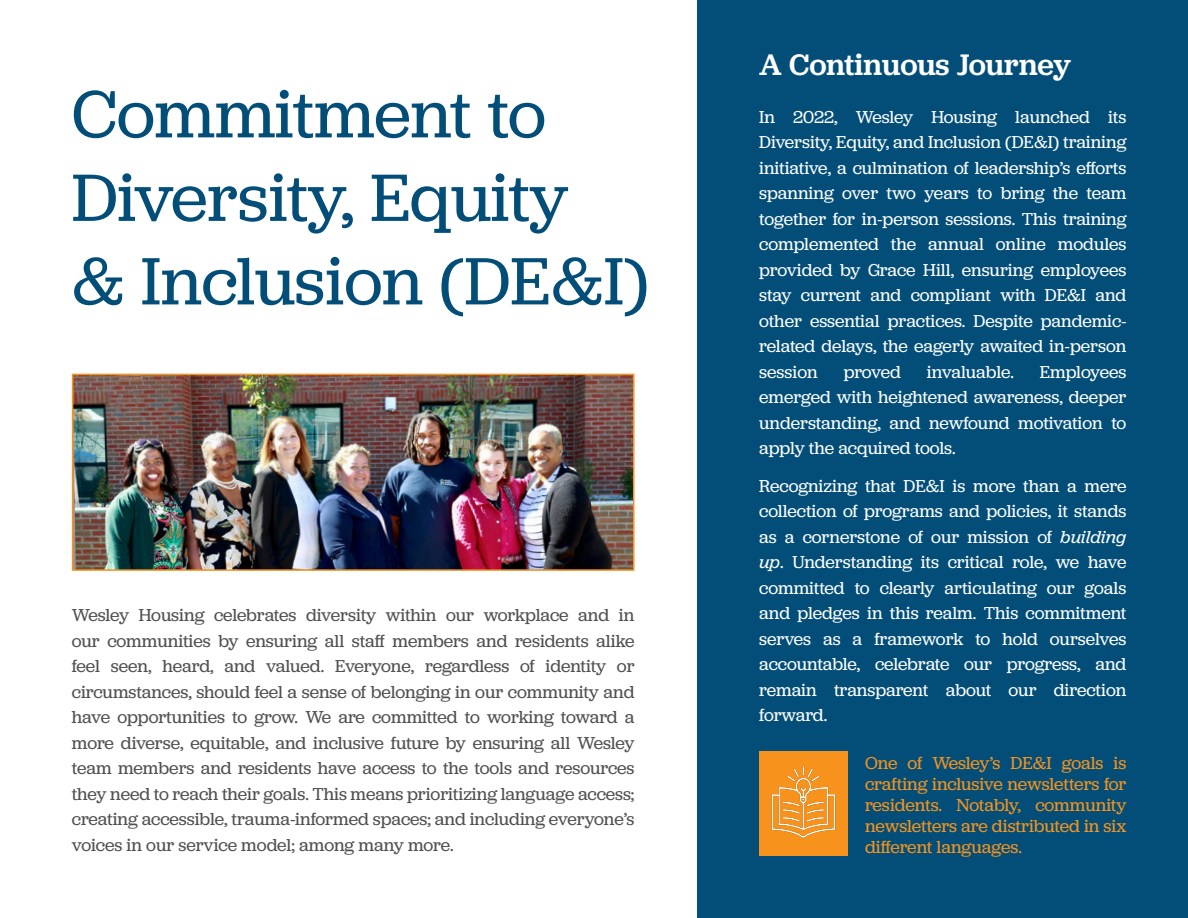
<style>
.page{position:relative;width:1188px;height:918px;background:#fff}
.page>*{position:absolute;margin:0;border:0;box-sizing:border-box;transform-origin:0 0}
.Paragraph_Style_8{font:69.6px/83.6px "Jubilat";letter-spacing:-.005em;color:#024e79}
.Paragraph_Style_28{font:500 30.9px "Jubilat";color:#fff}
.Paragraph_Style_12{font:18px/25.5px "Jubilat";letter-spacing:-.005em;color:#fff;text-align:justify}
.Paragraph_Style_12-2{font:18px/25.5px "Jubilat";letter-spacing:-.005em;color:#505052;text-align:justify}
.Paragraph_Style_12-3{font:18px/21px "Jubilat";color:#f7931d;text-align:justify}
.s1{font-style:italic}
</style>
<div class="page">
<div style="left:698px;top:0;width:490px;height:918px;background:#024e79"></div>
<div style="left:759px;top:751px;width:89px;height:104px;background:#f7931d"></div>
<img style="left:75px;top:377px;width:556px;height:191px">
<div style="left:72px;top:374px;width:562px;height:197px;border:2px solid #f7931d"></div>
<img style="left:771px;top:767px;width:65px;height:71px">
<p class="Paragraph_Style_8" style="left:72px;top:70px;width:578px">Commitment to<br>Diversity, Equity<br>&amp; Inclusion (DE&amp;I)</p>
<p class="Paragraph_Style_12-2" style="left:72px;top:602px;width:564px">Wesley Housing celebrates diversity within our workplace and in our communities by ensuring all staff members and residents alike feel seen, heard, and valued. Everyone, regardless of identity or circumstances, should feel a sense of belonging in our community and have opportunities to grow. We are committed to working toward a more diverse, equitable, and inclusive future by ensuring all Wesley team members and residents have access to the tools and resources they need to reach their goals. This means prioritizing language access; creating accessible, trauma-informed spaces; and including everyone’s voices in our service model; among many more.</p>
<p class="Paragraph_Style_28" style="left:759px;top:44px;width:313px">A Continuous Journey</p>
<p class="Paragraph_Style_12" style="left:759px;top:103px;width:369px">In 2022, Wesley Housing launched its Diversity, Equity, and Inclusion (DE&amp;I) training initiative, a culmination of leadership’s efforts spanning over two years to bring the team together for in-person sessions. This training complemented the annual online modules provided by Grace Hill, ensuring employees stay current and compliant with DE&amp;I and other essential practices. Despite pandemic&shy;related delays, the eagerly awaited in-person session</p>
<p class="Paragraph_Style_12" style="left:844px;top:358px;width:59px">proved</p>
<p class="Paragraph_Style_12" style="left:927px;top:358px;width:89px">invaluable.</p>
<p class="Paragraph_Style_12" style="left:759px;top:358px;width:369px;text-indent:281px">Employees emerged with heightened awareness, deeper understanding, and newfound motivation to apply the acquired tools.</p>
<p class="Paragraph_Style_12" style="left:759px;top:472px;width:369px">Recognizing that DE&amp;I is more than a mere collection of programs and policies, it stands as a cornerstone of our mission of <span class="s1">building up</span>. Understanding its critical role, we have committed to clearly articulating our goals and pledges in this realm. This commitment serves as a framework to hold ourselves accountable, celebrate our progress, and remain transparent about our direction forward.</p>
<p class="Paragraph_Style_12-3" style="left:865px;top:752px;width:263px">One of Wesley’s DE&amp;I goals is crafting inclusive newsletters for residents. Notably, community newsletters are distributed in six different languages.</p>
</div>
